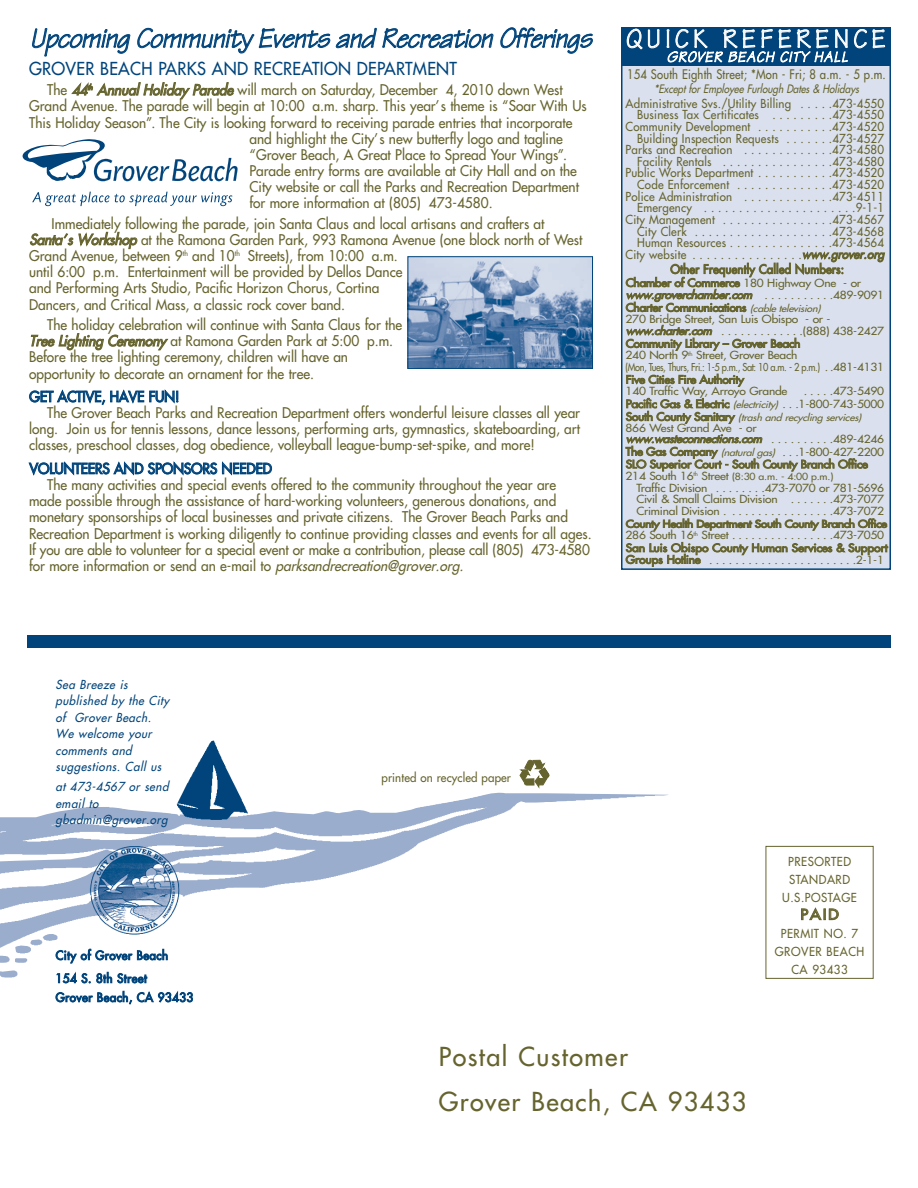
<style>
.page{position:relative;width:918px;height:1188px;background:#fff}
.page>*{position:absolute;margin:0;border:0;box-sizing:border-box;transform-origin:0 0}
.t1{font:italic 28.5px "Manual S Si";color:#00447b;scale:.96 1}
.t2{font:27px "Manual S Si";letter-spacing:.155em;color:#fff;scale:.96 1}
.t3{font:25.2px/45px "Kudos S Si";letter-spacing:.06em;color:#66642e}
.t4{font:17.25px "Kudos S Si";letter-spacing:.015em;color:#00447b;scale:.96 1}
.t5{font:italic 15px "Manual S Si";color:#fff;scale:.96 1}
.t6{font:14.25px/16px "Kudos S Si";color:#66642e;scale:.96 1}
.t7{font:14.25px "Kudos S Si";color:#00447b;scale:.96 1}
.t8{font:14.25px "Kudos S Si";color:#66642e;scale:1.1 1}
.t9{font:12.75px "Kudos S Si";letter-spacing:.015em;color:#66642e;scale:.88 1}
.t10{font:12px/11.7px "Kudos S Si";letter-spacing:.015em;color:#66642e;text-align:right;scale:.96 1}
.t11{font:italic 12px/16.5px "Kudos S Si";color:#00447b;scale:.96 1}
.t12{font:12px/18px "Kudos S Si";letter-spacing:.045em;color:#66642e;text-align:center;scale:.96 1}
.t13{font:12px/23px "Kudos S Si";letter-spacing:.045em;color:#00447b;scale:.96 1}
.t14{font:italic 11.25px "Kudos S Si";color:#66642e;scale:.88 1}
.t15{font:10.8px/12.1px "Kudos S Si";letter-spacing:-.015em;color:#66642e;scale:1.11 1}
.t16{font:10.5px "Kudos S Si";letter-spacing:-.045em;color:#66642e;scale:.88 1}
.t17{font:9.9px "Kudos S Si";letter-spacing:-.03em;color:#66642e;scale:1.2 1}
.t18{font:italic 9.45px "Kudos S Si";color:#66642e;scale:1.11 1}
.t19{font:9.45px "Kudos S Si";color:#66642e;scale:1.11 1}
.s1{font-style:italic}
.s2{font-style:italic;font-size:9.45px}
.s3{font-size:10.8px}
.s4{font-style:normal;font-size:10.8px}
</style>
<div class="page">
<div style="left:622px;top:28px;width:268px;height:541px;background:#dae0ed"></div>
<div style="left:621px;top:27px;width:270px;height:543px;border:2px solid #00447b"></div>
<img style="left:0;top:740px;width:669px;height:238px">
<div style="left:766px;top:846px;width:108px;height:133px;border:1px solid #66642e"></div>
<svg style="left:520px;top:760px;width:29px;height:27px"></svg>
<div style="left:622px;top:28px;width:268px;height:38px;background:#00447b"></div>
<svg style="left:32px;top:192px;width:200px;height:14px"></svg>
<svg style="left:23px;top:139px;width:215px;height:42px"></svg>
<img style="left:410px;top:258px;width:181px;height:109px">
<div style="left:408px;top:256px;width:185px;height:113px;border:1px solid #00447b"></div>
<div style="left:27px;top:636px;width:864px;height:12px;background:#00447b"></div>
<p class="t1" style="left:30px;top:28px;width:593px">Upcoming Community Events and Recreation Offerings</p>
<p class="t4" style="left:29px;top:60px;width:447px">GROVER BEACH PARKS AND RECREATION DEPARTMENT</p>
<p class="t6" style="left:47px;top:83px;width:538px">The <span class="s1">44</span><sup>th</sup> <span class="s1">Annual Holiday Parade</span>will march on Saturday, December 4, 2010 down West</p>
<p class="t6" style="left:29px;top:99px;width:582px">Grand Avenue. The parade will begin at 10:00 a.m. sharp. This year’s theme is “Soar With Us</p>
<p class="t6" style="left:29px;top:115px;width:567px">This Holiday Season”. The City is looking forward to receiving parade entries that incorporate</p>
<p class="t6" style="left:249px;top:131px;width:328px">and highlight the City’s new butterfly logo and tagline</p>
<p class="t6" style="left:249px;top:148px;width:333px">“Grover Beach, A Great Place to Spread Your Wings”.</p>
<p class="t6" style="left:249px;top:164px;width:343px">Parade entry forms are available at City Hall and on the</p>
<p class="t6" style="left:249px;top:180px;width:345px">City website or call the Parks and Recreation Department</p>
<p class="t6" style="left:249px;top:196px;width:255px">for more information at (805) 473-4580.</p>
<p class="t6" style="left:29px;top:217px;width:578px;text-indent:22px">Immediately following the parade, join Santa Claus and local artisans and crafters at <span class="s1">Santa’s Workshop</span>at the Ramona Garden Park, 993 Ramona Avenue (one block north of West Grand Avenue, between 9<sup>th</sup> and 10<sup>th</sup> Streets), from 10:00 a.m.<br>until 6:00 p.m. Entertainment will be provided by Dellos Dance<br>and Performing Arts Studio, Pacific Horizon Chorus, Cortina<br>Dancers, and Critical Mass, a classic rock cover band.</p>
<p class="t6" style="left:29px;top:318px;width:390px;text-indent:18px">The holiday celebration will continue with Santa Claus for the <span class="s1">Tree Lighting Ceremony</span> at Ramona Garden Park at 5:00 p.m.<br>Before the tree lighting ceremony, children will have an opportunity to decorate an ornament for the tree.</p>
<p class="t7" style="left:29px;top:389px;width:158px">GET ACTIVE, HAVE FUN!</p>
<p class="t6" style="left:47px;top:406px;width:557px">The Grover Beach Parks and Recreation Department offers wonderful leisure classes all year</p>
<p class="t6" style="left:29px;top:422px;width:576px">long. Join us for tennis lessons, dance lessons, performing arts, gymnastics, skateboarding, art</p>
<p class="t6" style="left:29px;top:438px;width:528px">classes, preschool classes, dog obedience, volleyball league-bump-set-spike, and more!</p>
<p class="t7" style="left:29px;top:461px;width:254px">VOLUNTEERS AND SPONSORS NEEDED</p>
<p class="t6" style="left:47px;top:478px;width:532px">The many activities and special events offered to the community throughout the year are</p>
<p class="t6" style="left:29px;top:494px;width:551px">made possible through the assistance of hard-working volunteers, generous donations, and</p>
<p class="t6" style="left:29px;top:510px;width:563px">monetary sponsorships of local businesses and private citizens. The Grover Beach Parks and</p>
<p class="t6" style="left:29px;top:526px;width:588px">Recreation Department is working diligently to continue providing classes and events for all ages.</p>
<p class="t6" style="left:29px;top:542px;width:586px">If you are able to volunteer for a special event or make a contribution, please call (805) 473-4580</p>
<p class="t6" style="left:29px;top:558px;width:457px">fo r m o re i n fo r m a t i o n o r s e n d a n e - m a i l to <span class="s1">parksandrecreation@grover.org.</span></p>
<p class="t2" style="left:626px;top:29px;width:272px">QUICK REFERENCE</p>
<p class="t5" style="left:667px;top:51px;width:193px">GROVER BEACH CITY HALL</p>
<p class="t9" style="left:627px;top:68px;width:295px">154 South Eighth Street; *Mon - Fri; 8 a.m. - 5 p.m.</p>
<p class="t14" style="left:654px;top:83px;width:237px">*Except for Employee Furlough Dates &amp; Holidays</p>
<p class="t10" style="left:626px;top:98px;width:274px">Administrative Svs./Utility Billing . . . . .473-4550<br>Business Tax Certificates . . . . . . . . .473-4550<br>Community Development . . . . . . . . . . .473-4520<br>Building Inspection Requests . . . . . . .473-4527<br>Parks and Recreation . . . . . . . . . . . . .473-4580<br>Facility Rentals . . . . . . . . . . . . . . . .473-4580<br>Public Works Department . . . . . . . . . . .473-4520<br>Code Enforcement . . . . . . . . . . . . . .473-4520<br>Police Administration . . . . . . . . . . . . .473-4511<br>Emergency . . . . . . . . . . . . . . . . . . . . . .9-1-1<br>City Management . . . . . . . . . . . . . . . .473-4567<br>City Clerk . . . . . . . . . . . . . . . . . . . .473-4568<br>Human Resources . . . . . . . . . . . . . . .473-4564<br>C i ty we b s i te . . . . . . . . . . . . . . . . <span class="s1">www.grover.org</span></p>
<p class="t10" style="left:670px;top:264px;width:182px">Other Frequently Called Numbers:</p>
<p class="t15" style="left:626px;top:277px;width:234px">Chamber of Commerce 180 Highway One - or <span class="s1">www.groverchamber.com</span> . . . . . . . . . . . 4 8 9 - 9 0 9 1<br>Charter Communications <span class="s2">(cabletelevision)<br></span>270 Bridge Street, San Luis Obispo - or - <span class="s1">www.charter.com</span> . . . . . . . . . . . . . ( 8 8 8 ) 43 8 - 242 7<br>Community Library – Grover Beach<br>240 North 9<sup>th</sup> Street, Grover Beach</p>
<p class="t16" style="left:626px;top:362px;width:295px">(Mon, Tues, Thurs, Fri.: 1-5 p.m., Sat: 10 a.m. - 2 p.m.) <span class="s3">. .481-4131</span></p>
<p class="t15" style="left:626px;top:374px;width:147px">Five Cities Fire Authority<br>140 Traffic Way, Arroyo Grande</p>
<p class="t15" style="left:626px;top:386px;width:234px;line-height:12.6px;text-align:right">. . . . .473-5490<br>Pacific Gas &amp; Electric <span class="s2">(electricity)</span> . . .1-800-743-5000</p>
<p class="t18" style="left:626px;top:413px;width:216px"><span class="s4">S o u t h C o u n ty S a n i t a ry</span> (trash and recycling services)</p>
<p class="t15" style="left:626px;top:424px;width:234px;line-height:10.4px">866 West Grand Ave - or <span class="s1">www.wasteconnections.com</span> . . . . . . . . . . 4 8 9 - 4 2 4 6</p>
<p class="t15" style="left:626px;top:446px;width:234px;line-height:12.6px">The Gas Company <span class="s2">(naturalgas)</span> . . .1-800-427-2200<br>SLO Superior Court - South County Branch Office</p>
<p class="t19" style="left:626px;top:472px;width:189px"><span class="s3">214 South 16</span><sup>th</sup> <span class="s3">Street</span> (8:30 a.m. - 4:00 p.m.)</p>
<p class="t15" style="left:636px;top:483px;width:225px;line-height:11.7px;text-align:justify">Traffic Division . . . . . . . .473-7070 or 781-5696<br>Civil &amp; Small Claims Division . . . . . . .473-7077<br>Criminal Division . . . . . . . . . . . . . . . . .473-7072</p>
<p class="t17" style="left:626px;top:519px;width:219px">County Health Department South County Branch Office</p>
<p class="t15" style="left:626px;top:530px;width:238px">286 South 16<sup>th</sup> Street . . . . . . . . . . . . . . . .473-7050<br>San Luis Obispo County Human Services &amp; Support<br>Groups Hotline . . . . . . . . . . . . . . . . . . . . . . .2-1-1</p>
<p class="t11" style="left:55px;top:677px;width:120px">Sea Breeze is published by the City of Grover Beach.<br>We welcome your comments and suggestions. Call us</p>
<p class="t11" style="left:55px;top:779px;width:122px">at 473-4567 or send email to gbadmin@grover.org</p>
<p class="t13" style="left:56px;top:945px;width:119px">City of Grover Beach<br>154 S. 8th Street</p>
<p class="t13" style="left:56px;top:987px;width:145px">Grover Beach, CA 93433</p>
<p class="t10" style="left:382px;top:773px;width:136px">printed on recycled paper</p>
<p class="t12" style="left:782px;top:853px;width:79px">PRESORTED<br>STANDARD<br>U.S.POSTAGE</p>
<p class="t8" style="left:800px;top:907px;width:36px">PAID</p>
<p class="t12" style="left:775px;top:925px;width:95px">PERMIT NO. 7<br>GROVER BEACH<br>CA 93433</p>
<p class="t3" style="left:439px;top:1036px;width:309px">Postal Customer<br>Grover Beach, CA 93433</p>
</div>
